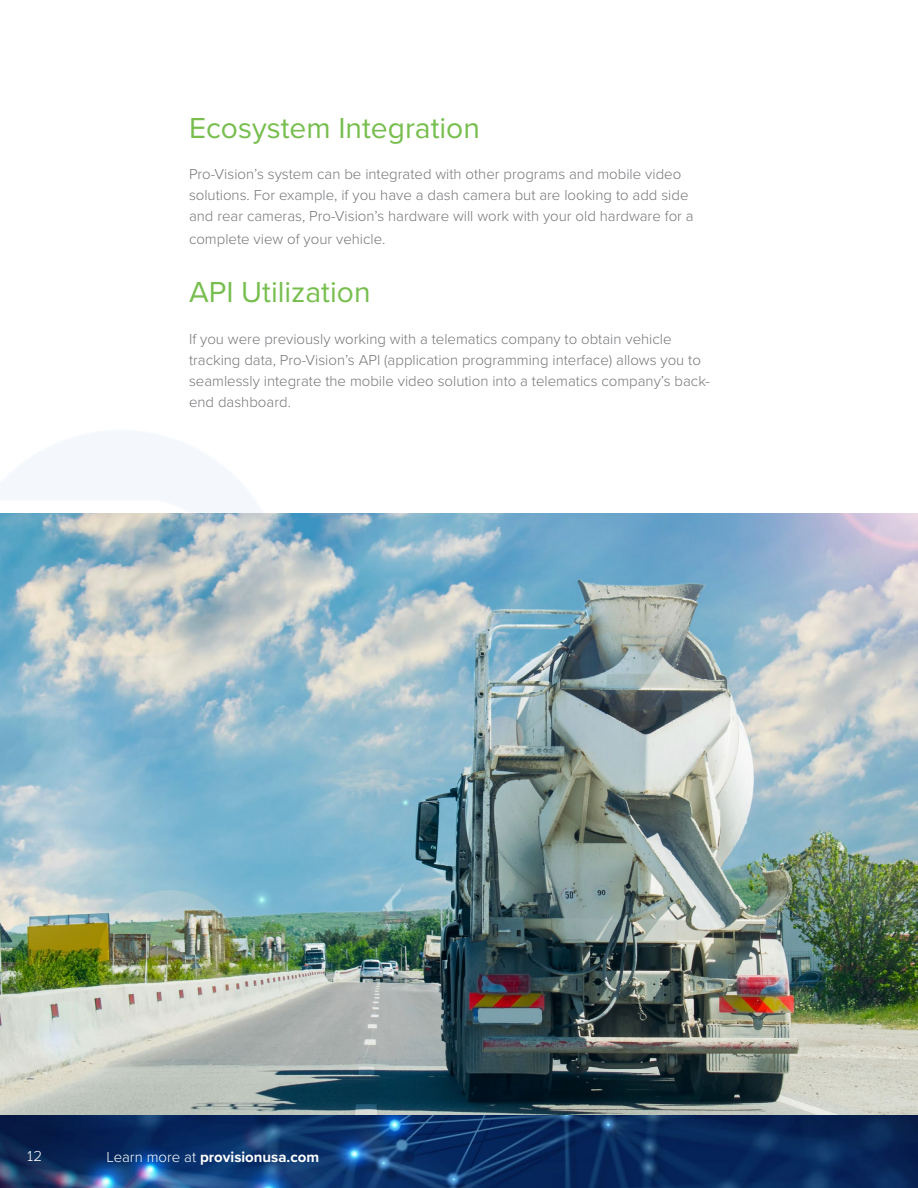
<style>
.page{position:relative;width:918px;height:1188px;background:#fff}
.page>*{position:absolute;margin:0;border:0;box-sizing:border-box;transform-origin:0 0}
.Paragraph_Style_1__L{font:30px "Proxima Nova";color:#77be4e}
.Paragraph_Style_1__L-2{font:300 15px/21px "Proxima Nova";color:#76777a}
.t1{font:700 15px "Proxima Nova";color:#fff}
.t2{font:300 15px "Proxima Nova";color:#fff}
.s1{font-weight:300}
</style>
<div class="page">
<img style="left:0;top:513px;width:918px;height:675px">
<img style="left:0;top:431px;width:285px;height:328px">
<p class="Paragraph_Style_1__L" style="left:189px;top:106px;width:292px">Ecosystem Integration</p>
<p class="Paragraph_Style_1__L-2" style="left:189px;top:163px;width:506px">Pro-Vision’s system can be integrated with other programs and mobile video solutions. For example, if you have a dash camera but are looking to add side and rear cameras, Pro-Vision’s hardware will work with your old hardware for a</p>
<p class="Paragraph_Style_1__L-2" style="left:189px;top:227px;width:198px">complete view of your vehicle.</p>
<p class="Paragraph_Style_1__L" style="left:189px;top:270px;width:183px">API Utilization</p>
<p class="Paragraph_Style_1__L-2" style="left:189px;top:327px;width:522px">If you were previously working with a telematics company to obtain vehicle tracking data, Pro-Vision’s API (application programming interface) allows you to seamlessly integrate the mobile video solution into a telematics company’s back&shy;end dashboard.</p>
<p class="t2" style="left:28px;top:1145px;width:16px">12</p>
<p class="t1" style="left:106px;top:1146px;width:214px"><span class="s1">Learn more at</span> provisionusa.com</p>
</div>
